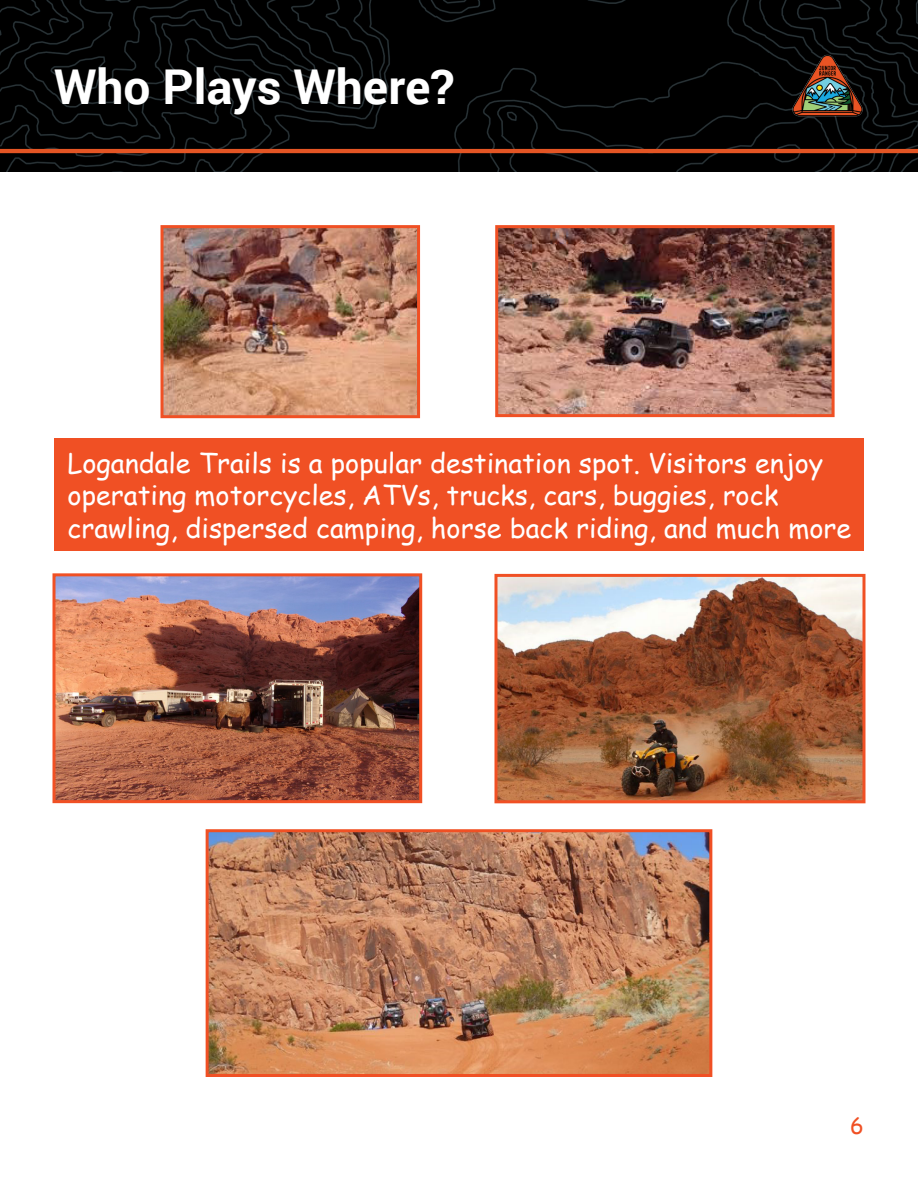
<style>
.page{position:relative;width:918px;height:1188px;background:#fff}
.page>*{position:absolute;margin:0;border:0;box-sizing:border-box;transform-origin:0 0}
.t1{font:700 48px "Roboto";color:#fff}
.t2{font:27px/32.4px "Comic Sans MS";color:#fff}
.t3{font:22.5px "Comic Sans MS";color:#f05024}
</style>
<div class="page">
<img style="left:0;top:0;width:918px;height:172px">
<img style="left:774px;top:38px;width:108px;height:98px">
<img style="left:499px;top:229px;width:332px;height:184px">
<div style="left:495px;top:225px;width:340px;height:192px;border:3px solid #f05024"></div>
<img style="left:498px;top:578px;width:364px;height:221px">
<div style="left:494px;top:574px;width:372px;height:229px;border:3px solid #f05024"></div>
<img style="left:164px;top:229px;width:252px;height:185px">
<div style="left:160px;top:225px;width:260px;height:193px;border:3px solid #f05024"></div>
<img style="left:210px;top:833px;width:498px;height:240px">
<div style="left:206px;top:829px;width:506px;height:248px;border:3px solid #f05024"></div>
<img style="left:56px;top:577px;width:362px;height:222px">
<div style="left:52px;top:573px;width:370px;height:230px;border:3px solid #f05024"></div>
<div style="left:54px;top:438px;width:810px;height:112px;background:#f05024"></div>
<p class="t1" style="left:54px;top:53px;width:402px">Who Plays Where?</p>
<p class="t2" style="left:68px;top:446px;width:785px">Logandale Trails is a popular destination spot. Visitors enjoy operating motorcycles, ATVs, trucks, cars, buggies, rock crawling, dispersed camping, horse back riding, and much more</p>
<p class="t3" style="left:850px;top:1109px;width:15px">6</p>
</div>
